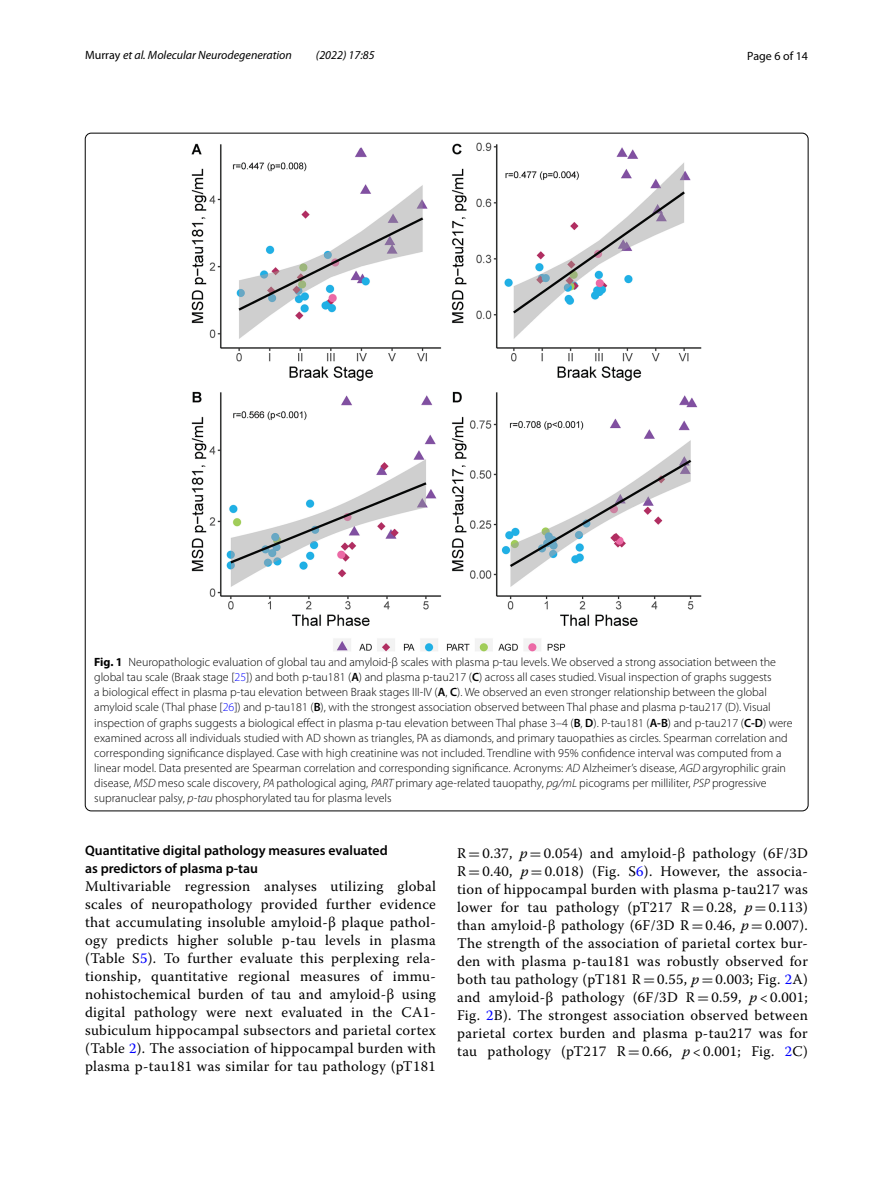
<style>
.page{position:relative;width:893px;height:1187px;background:#fff}
.page>*{position:absolute;margin:0;border:0;box-sizing:border-box;transform-origin:0 0}
.t1{font:14.7px/18px "Warnock Pro";letter-spacing:.02em;color:#000;text-align:justify}
.t2{font:600 13.8px/18px "Myriad Pro";color:#000}
.t3{font:300 12px/15px "Myriad Pro";color:#000}
.t4{font:italic 12px "Myriad Pro";color:#000}
.t5{font:12px "Myriad Pro";color:#000}
.s1{font-style:normal}
.s2{font-weight:700}
.s3{color:#00f}
.s4{font-weight:600}
.s5{font-style:italic}
.s6{font-family:"MTSY"}
</style>
<div class="page">
<img style="left:191px;top:142px;width:511px;height:509px">
<p class="t4" style="left:85px;top:48px;width:208px"><span class="s1">Murray</span> et al. Molecular Neurodegeneration</p>
<p class="t4" style="left:316px;top:48px;width:60px">(2022) 17:85</p>
<p class="t5" style="left:747px;top:48px;width:62px">Page 6 of 14</p>
<p class="t3" style="left:94px;top:655px;width:700px"><span class="s2">Fig. 1</span> Neuropathologic evaluation of global tau and amyloid-β scales with plasma p-tau levels. We observed a strong association between the global tau scale (Braak stage [<span class="s3">25</span>]) and both p-tau181 (<span class="s4">A</span>) and plasma p-tau217 (<span class="s4">C</span>) across all cases studied. Visual inspection of graphs suggests<br>a biological effect in plasma p-tau elevation between Braak stages III-IV (<span class="s4">A</span>, <span class="s4">C</span>). We observed an even stronger relationship between the global amyloid scale (Thal phase [<span class="s3">26</span>]) and p-tau181 (<span class="s4">B</span>), with the strongest association observed between Thal phase and plasma p-tau217 (D). Visual inspection of graphs suggests a biological effect in plasma p-tau elevation between Thal phase 3–4 (<span class="s4">B</span>, <span class="s4">D</span>). P-tau181 (<span class="s4">A-B</span>) and p-tau217 (<span class="s4">C-D</span>) were examined across all individuals studied with AD shown as triangles, PA as diamonds, and primary tauopathies as circles. Spearman correlation and corresponding significance displayed. Case with high creatinine was not included. Trendline with 95% confidence interval was computed from a linear model. Data presented are Spearman correlation and corresponding significance. Acronyms: <span class="s5">AD</span> Alzheimer’s disease, <span class="s5">AGD</span> argyrophilic grain disease, <span class="s5">MSD</span> meso scale discovery, <span class="s5">PA</span> pathological aging, <span class="s5">PART</span> primary age-related tauopathy, <span class="s5">pg/mL</span> picograms per milliliter, <span class="s5">PSP</span> progressive supranuclear palsy, <span class="s5">p-tau</span> phosphorylated tau for plasma levels</p>
<p class="t2" style="left:85px;top:841px;width:304px">Quantitative digital pathology measures evaluated as predictors of plasma p‑tau</p>
<p class="t1" style="left:85px;top:877px;width:352px">Multivariable regression analyses utilizing global scales of neuropathology provided further evidence that accumulating insoluble amyloid-β plaque pathol&shy;ogy predicts higher soluble p-tau levels in plasma (Table S<span class="s3">5</span>). To further evaluate this perplexing rela&shy;tionship, quantitative regional measures of immu&shy;nohistochemical burden of tau and amyloid-β using digital pathology were next evaluated in the CA1- subiculum hippocampal subsectors and parietal cortex (Table <span class="s3">2</span>). The association of hippocampal burden with plasma p-tau181 was similar for tau pathology (pT181</p>
<p class="t1" style="left:457px;top:843px;width:352px">R <span class="s6">=</span> 0.37, <span class="s5">p</span> <span class="s6">=</span> 0.054) and amyloid-β pathology (6F/3D R <span class="s6">=</span> 0.40, <span class="s5">p</span> <span class="s6">=</span> 0.018) (Fig. S<span class="s3">6</span>). However, the associa&shy;tion of hippocampal burden with plasma p-tau217 was lower for tau pathology (pT217 R <span class="s6">=</span> 0.28, <span class="s5">p</span> <span class="s6">=</span> 0.113) than amyloid-β pathology (6F/3D R <span class="s6">=</span> 0.46, <span class="s5">p</span> <span class="s6">=</span> 0.007).<br>The strength of the association of parietal cortex bur&shy;den with plasma p-tau181 was robustly observed for both tau pathology (pT181 R <span class="s6">=</span> 0.55, <span class="s5">p</span> <span class="s6">=</span> 0.003; Fig. <span class="s3">2</span>A) and amyloid-β pathology (6F/3D R <span class="s6">=</span> 0.59, <span class="s5">p</span> &lt; 0.001; Fig. <span class="s3">2</span>B). The strongest association observed between parietal cortex burden and plasma p-tau217 was for tau pathology (pT217 R <span class="s6">=</span> 0.66, <span class="s5">p</span> &lt; 0.001; Fig. <span class="s3">2</span>C)</p>
</div>
